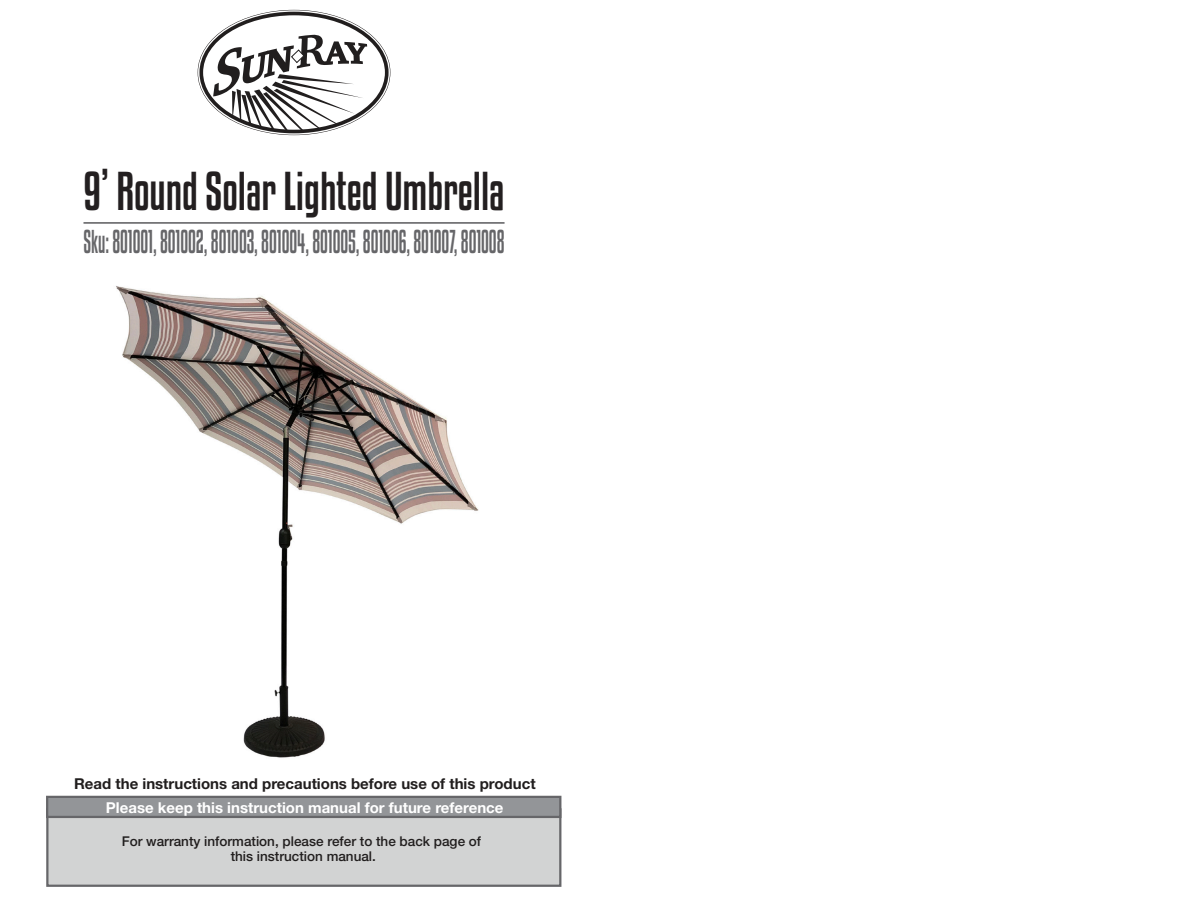
<style>
.page{position:relative;width:1188px;height:918px;background:#fff}
.page>*{position:absolute;margin:0;border:0;box-sizing:border-box;transform-origin:0 0}
.t1{font:48px "Kenyan Coffee Rg";color:#231f20;scale:.9 1}
.t2{font:29.1px "Kenyan Coffee Rg";color:#666669;scale:.67 1}
.t3{font:700 15px "Helvetica Neue LT Std";color:#211e1e}
.t4{font:700 15px "Helvetica Neue LT Std";color:#fff}
.t5{font:500 13.5px/15px "Helvetica Neue LT Std";color:#211e1e;text-align:center}
</style>
<div class="page">
<img style="left:116px;top:286px;width:363px;height:472px">
<hr style="left:83px;top:222px;width:422px;height:2px;background:#5a5a5d">
<div style="left:46px;top:808px;width:515px;height:79px;background:#d2d3d3;border:2px solid #666669"></div>
<div style="left:46px;top:796px;width:515px;height:22px;background:#939598;border:2px solid #666669"></div>
<svg style="left:201px;top:13px;width:186px;height:119px"></svg>
<div style="left:199px;top:12px;width:190px;height:121px;border:4px solid #211e1e;border-radius:50%"></div>
<svg style="left:213px;top:35px;width:154px;height:97px"></svg>
<h1 class="t1" style="left:83px;top:159px;width:469px">9’ Round Solar Lighted Umbrella</h1>
<h2 class="t2" style="left:83px;top:222px;width:630px">Sku: 801001, 801002, 801003, 801004, 801005, 801006, 801007, 801008</h2>
<p class="t3" style="left:74px;top:774px;width:463px">Read the instructions and precautions before use of this product</p>
<p class="t4" style="left:106px;top:798px;width:399px">Please keep this instruction manual for future reference</p>
<p class="t5" style="left:122px;top:834px;width:361px">For warranty information, please refer to the back page of this instruction manual.</p>
</div>
